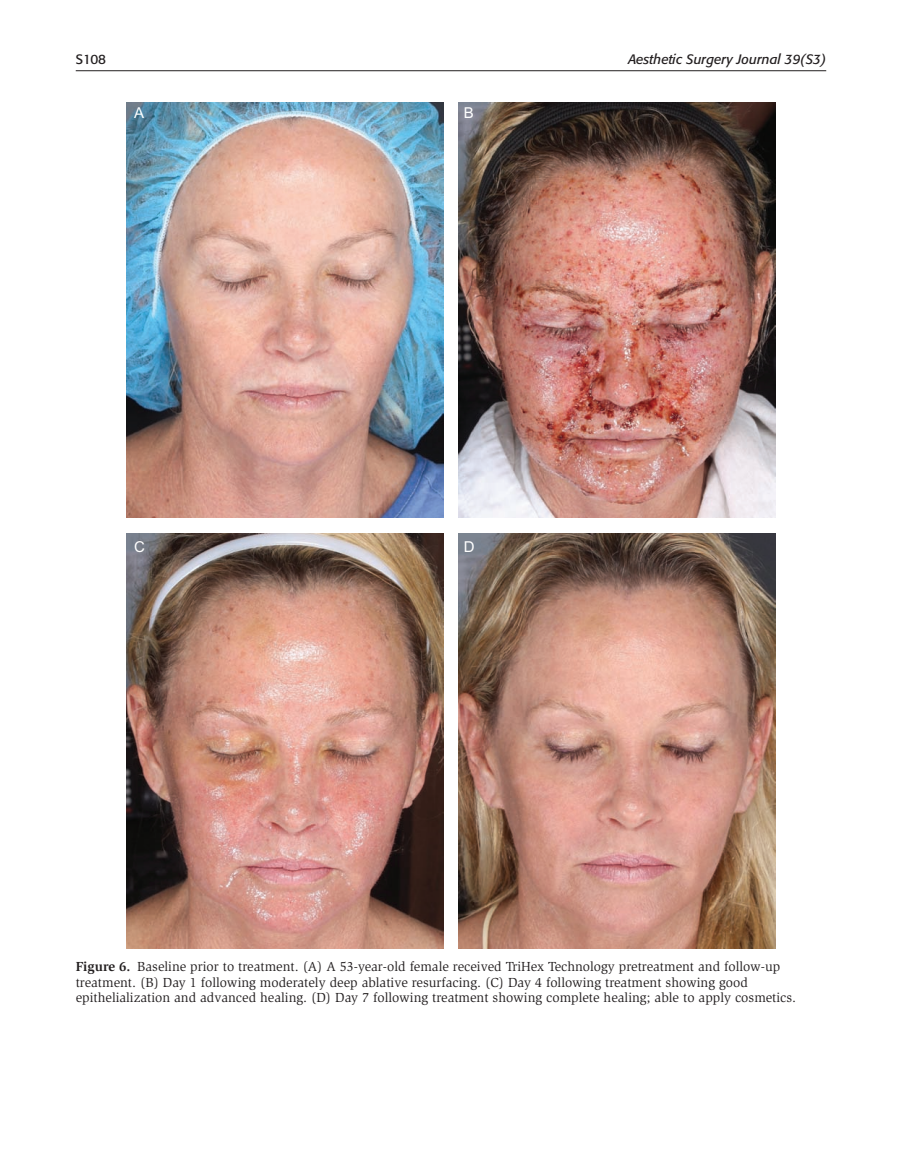
<style>
.page{position:relative;width:902px;height:1174px;background:#fff}
.page>*{position:absolute;margin:0;border:0;box-sizing:border-box;transform-origin:0 0}
.t1{font:15px "Arial";color:#fff}
.t2{font:13.5px/15.8px "Slimbach Std";color:#231f20}
.t3{font:italic 13.5px "Formata";color:#231f20}
.t4{font:13.5px "Formata";color:#231f20}
.s1{font-weight:700}
</style>
<div class="page">
<hr style="left:76px;top:70px;width:750px;height:1px;background:#231f20">
<img style="left:127px;top:102px;width:316px;height:415px">
<img style="left:459px;top:102px;width:316px;height:415px">
<img style="left:127px;top:533px;width:316px;height:415px">
<img style="left:459px;top:533px;width:316px;height:415px">
<p class="t4" style="left:76px;top:51px;width:32px">S108</p>
<p class="t3" style="left:628px;top:51px;width:199px">Aesthetic Surgery Journal 39(S3)</p>
<p class="t1" style="left:134px;top:102px;width:12px">A</p>
<p class="t1" style="left:464px;top:102px;width:12px">B</p>
<p class="t1" style="left:134px;top:536px;width:12px">C</p>
<p class="t1" style="left:464px;top:536px;width:12px">D</p>
<p class="t2" style="left:76px;top:958px;width:721px"><span class="s1">Figure 6.</span> Baseline prior to treatment. (A) A 53-year-old female received TriHex Technology pretreatment and follow-up treatment. (B) Day 1 following moderately deep ablative resurfacing. (C) Day 4 following treatment showing good epithelialization and advanced healing. (D) Day 7 following treatment showing complete healing; able to apply cosmetics.</p>
</div>
